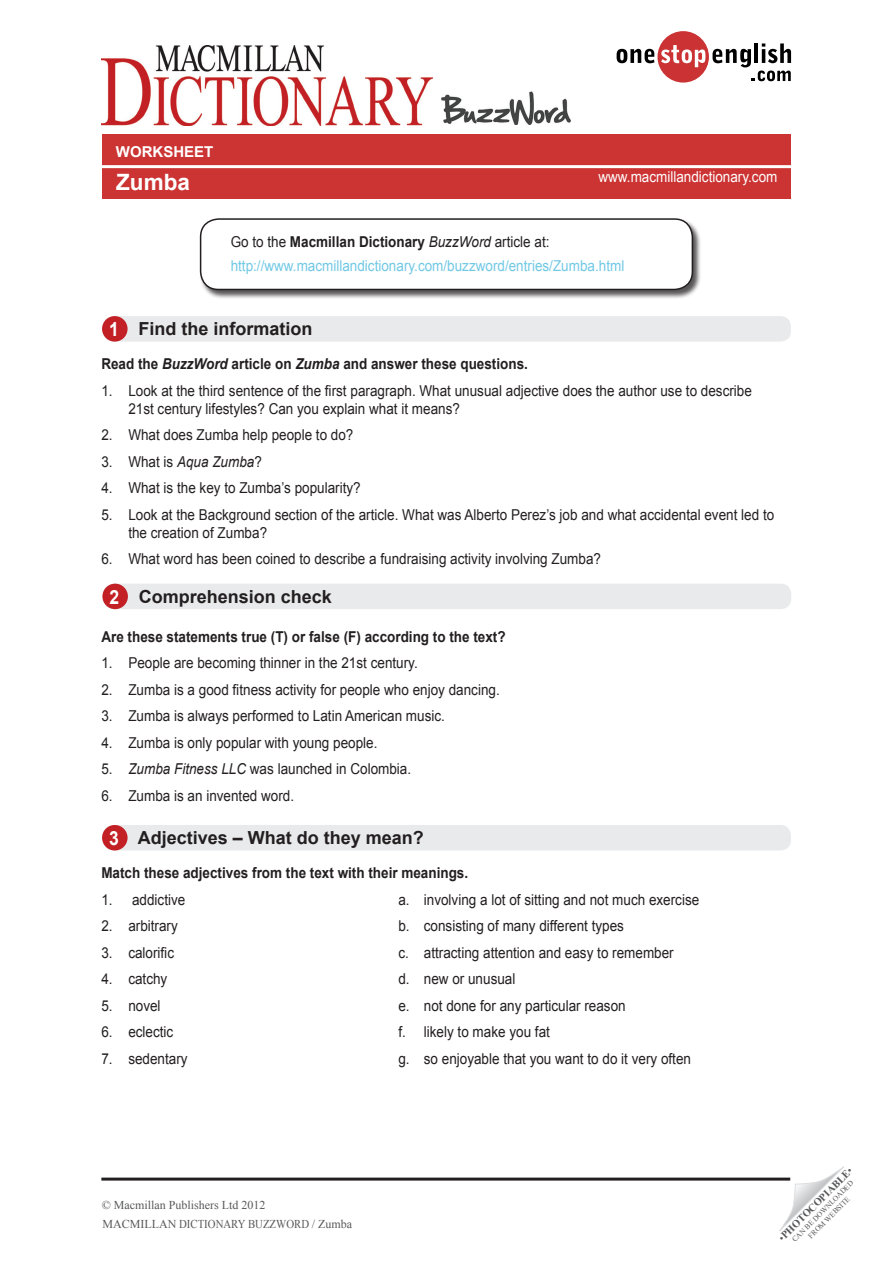
<style>
.page{position:relative;width:893px;height:1263px;background:#fff}
.page>*{position:absolute;margin:0;border:0;box-sizing:border-box;transform-origin:0 0}
.t1{font:700 22.5px "Arial";color:#fff}
.key_exercise_titles{font:700 19.5px "Arial";color:#fff;scale:.9 1}
.t2{font:700 18px "Arial";color:#231f20}
.Gap_fill_text{font:15px/18px "Arial";color:#231f20;scale:.9 1}
.Gap_fill_text-2{font:700 15px "Arial";color:#231f20;scale:.9 1}
.Gap_fill_text-3{font:15px "Arial";color:#70c8e5;scale:.9 1}
.TG_notes{font:15px "Arial";color:#fff;scale:.9 1}
.Gap_fill_text-4{font:700 15px "Arial";color:#fff}
.t3{font:12px "Times New Roman";color:#57585a}
.t4{font:700 10.5px "Times New Roman";color:#57585a}
.t5{font:7.5px "Times New Roman";color:#57585a}
.s1{font-weight:400}
.s2{font-weight:400;font-style:italic}
.s3{font-style:italic}
</style>
<div class="page">
<div style="left:102px;top:134px;width:689px;height:65px;background:#c33"></div>
<svg style="left:617px;top:31px;width:174px;height:52px"></svg>
<svg style="left:779px;top:1167px;width:65px;height:64px"></svg>
<img style="left:101px;top:46px;width:331px;height:79px">
<hr style="left:101px;top:1177px;width:689px;height:3px;background:#231f20">
<div style="left:199px;top:218px;width:503px;height:81px;background:#231f20;opacity:.75"></div>
<div style="left:201px;top:219px;width:491px;height:70px;background:#fff;border-radius:18px"></div>
<div style="left:200px;top:218px;width:493px;height:72px;border:2px solid #231f20;border-radius:18px"></div>
<img style="left:442px;top:92px;width:128px;height:33px">
<div style="left:103px;top:316px;width:688px;height:26px;background:#e9eaeb;border-radius:10px"></div>
<div style="left:102px;top:316px;width:26px;height:26px;background:#c32026;border-radius:50%"></div>
<div style="left:103px;top:584px;width:688px;height:25px;background:#e9eaeb;border-radius:10px"></div>
<div style="left:102px;top:584px;width:26px;height:25px;background:#c32026;border-radius:50%"></div>
<div style="left:103px;top:825px;width:688px;height:25px;background:#e9eaeb;border-radius:10px"></div>
<div style="left:102px;top:825px;width:26px;height:25px;background:#c32026;border-radius:50%"></div>
<hr style="left:102px;top:165px;width:689px;height:3px;background:#fff">
<p class="Gap_fill_text-4" style="left:116px;top:141px;width:99px">WORKSHEET</p>
<p class="t1" style="left:116px;top:168px;width:75px">Zumba</p>
<p class="TG_notes" style="left:598px;top:167px;width:200px">www.macmillandictionary.com</p>
<p class="Gap_fill_text-2" style="left:231px;top:232px;width:356px"><span class="s1">Go to the</span> Macmillan Dictionary <span class="s2">BuzzWord</span> <span class="s1">article at:</span></p>
<p class="Gap_fill_text-3" style="left:231px;top:256px;width:439px">http://www.macmillandictionary.com/buzzword/entries/Zumba.html</p>
<p class="key_exercise_titles" style="left:109px;top:316px;width:12px">1</p>
<p class="t2" style="left:138px;top:317px;width:176px">Find the information</p>
<p class="Gap_fill_text-2" style="left:101px;top:354px;width:475px">Read the <span class="s3">BuzzWord</span> article on <span class="s3">Zumba</span> and answer these questions.</p>
<p class="Gap_fill_text" style="left:128px;top:382px;width:694px;text-indent:-27px">1. Look at the third sentence of the first paragraph. What unusual adjective does the author use to describe<br>21st century lifestyles? Can you explain what it means?</p>
<p class="Gap_fill_text" style="left:101px;top:426px;width:282px">2. What does Zumba help people to do?</p>
<p class="Gap_fill_text" style="left:101px;top:453px;width:180px">3. What is <span class="s3">Aqua Zumba</span>?</p>
<p class="Gap_fill_text" style="left:101px;top:479px;width:290px">4. What is the key to Zumba’s popularity?</p>
<p class="Gap_fill_text" style="left:128px;top:506px;width:719px;text-indent:-27px">5. Look at the Background section of the article. What was Alberto Perez’s job and what accidental event led to the creation of Zumba?</p>
<p class="Gap_fill_text" style="left:101px;top:550px;width:557px">6. What word has been coined to describe a fundraising activity involving Zumba?</p>
<p class="key_exercise_titles" style="left:110px;top:584px;width:12px">2</p>
<p class="t2" style="left:139px;top:585px;width:195px">Comprehension check</p>
<p class="Gap_fill_text-2" style="left:101px;top:627px;width:451px">Are these statements true (T) or false (F) according to the text?</p>
<p class="Gap_fill_text" style="left:101px;top:654px;width:353px">1. People are becoming thinner in the 21st century.</p>
<p class="Gap_fill_text" style="left:101px;top:681px;width:444px">2. Zumba is a good fitness activity for people who enjoy dancing.</p>
<p class="Gap_fill_text" style="left:101px;top:707px;width:383px">3. Zumba is always performed to Latin American music.</p>
<p class="Gap_fill_text" style="left:101px;top:734px;width:308px">4. Zumba is only popular with young people.</p>
<p class="Gap_fill_text" style="left:101px;top:760px;width:346px">5. <span class="s3">Zumba Fitness LLC</span> was launched in Colombia.</p>
<p class="Gap_fill_text" style="left:101px;top:787px;width:216px">6. Zumba is an invented word.</p>
<p class="key_exercise_titles" style="left:109px;top:825px;width:12px">3</p>
<p class="t2" style="left:138px;top:826px;width:288px">Adjectives – What do they mean?</p>
<p class="Gap_fill_text-2" style="left:101px;top:863px;width:409px">Match these adjectives from the text with their meanings.</p>
<p class="Gap_fill_text" style="left:101px;top:891px;width:95px">1. addictive</p>
<p class="Gap_fill_text" style="left:398px;top:891px;width:336px">a. involving a lot of sitting and not much exercise</p>
<p class="Gap_fill_text" style="left:101px;top:917px;width:87px">2. arbitrary</p>
<p class="Gap_fill_text" style="left:398px;top:917px;width:252px">b. consisting of many different types</p>
<p class="Gap_fill_text" style="left:101px;top:944px;width:82px">3. calorific</p>
<p class="Gap_fill_text" style="left:398px;top:944px;width:307px">c. attracting attention and easy to remember</p>
<p class="Gap_fill_text" style="left:101px;top:970px;width:75px">4. catchy</p>
<p class="Gap_fill_text" style="left:398px;top:970px;width:132px">d. new or unusual</p>
<p class="Gap_fill_text" style="left:101px;top:997px;width:67px">5. novel</p>
<p class="Gap_fill_text" style="left:398px;top:997px;width:254px">e. not done for any particular reason</p>
<p class="Gap_fill_text" style="left:101px;top:1023px;width:82px">6. eclectic</p>
<p class="Gap_fill_text" style="left:398px;top:1023px;width:170px">f. likely to make you fat</p>
<p class="Gap_fill_text" style="left:101px;top:1050px;width:97px">7. sedentary</p>
<p class="Gap_fill_text" style="left:398px;top:1050px;width:327px">g. so enjoyable that you want to do it very often</p>
<p class="t3" style="left:102px;top:1197px;width:165px">© Macmillan Publishers Ltd 2012</p>
<p class="t3" style="left:102px;top:1216px;width:251px">MACMILLAN DICTIONARY BUZZWORD / Zumba</p>
<p class="t4" style="left:775px;top:1234px;width:101px;rotate:-45deg"><span class="s1">•</span>PHOTOCOPIABLE<span class="s1">•</span></p>
<p class="t5" style="left:790px;top:1237px;width:85px;rotate:-45deg">CAN BE DOWNLOADED</p>
<p class="t5" style="left:806px;top:1233px;width:57px;rotate:-45deg">FROM WEBSITE</p>
</div>
